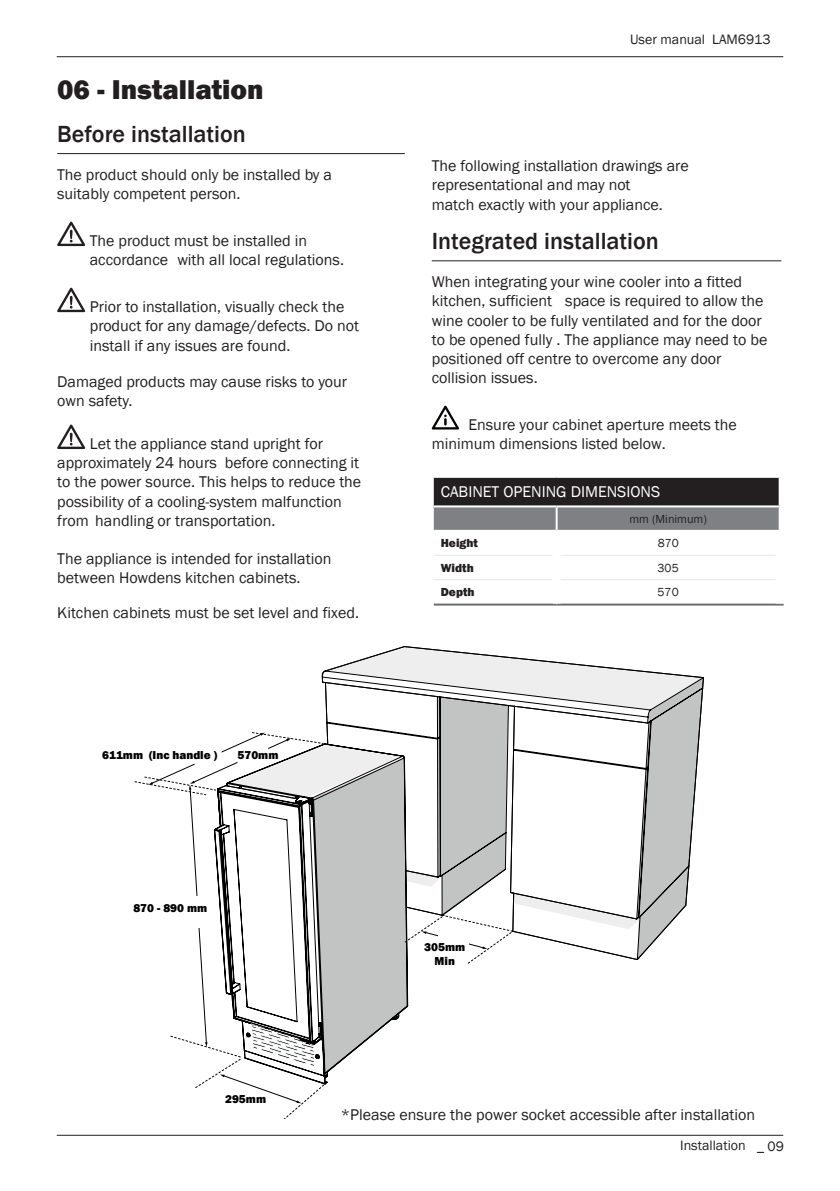
<style>
.page{position:relative;width:840px;height:1191px;background:#fff}
.page>*{position:absolute;margin:0;border:0;box-sizing:border-box;transform-origin:0 0}
.t1{font:800 28px "Franklin Gothic";color:#231f20}
.t2{font:500 24px "Franklin Gothic";color:#231f20}
.t3{font:16px/19.2px "Franklin Gothic";color:#231f20}
.t4{font:16px "Franklin Gothic";color:#fff}
.t5{font:14px "Franklin Gothic";color:#231f20}
.t6{font:12px "Franklin Gothic";color:#231f20}
.t7{font:800 12px "Franklin Gothic";color:#231f20}
.t8{font:800 11.8px/14.2px "Franklin Gothic";color:#000001;text-align:center}
</style>
<div class="page">
<hr style="left:57px;top:1134px;width:725px;height:1px;background:#231f20">
<hr style="left:57px;top:56px;width:725px;height:1px;background:#231f20">
<hr style="left:57px;top:153px;width:347px;height:1px;background:#231f20">
<svg style="left:57px;top:222px;width:28px;height:24px"></svg>
<svg style="left:57px;top:288px;width:28px;height:24px"></svg>
<svg style="left:57px;top:424px;width:28px;height:25px"></svg>
<hr style="left:431px;top:260px;width:349px;height:1px;background:#231f20">
<svg style="left:431px;top:406px;width:28px;height:23px"></svg>
<div style="left:432px;top:477px;width:347px;height:29px;background:#231f20"></div>
<svg style="left:433px;top:507px;width:345px;height:23px;background:#818386"></svg>
<hr style="left:431px;top:476px;width:125px;height:2px;background:#fff">
<hr style="left:556px;top:476px;width:224px;height:2px;background:#fff">
<hr style="left:431px;top:478px;width:2px;height:27px;background:#fff">
<hr style="left:778px;top:478px;width:2px;height:27px;background:#fff">
<hr style="left:555px;top:507px;width:2px;height:23px;background:#fff">
<hr style="left:433px;top:603px;width:123px;height:2px;background:#6c6d70">
<hr style="left:556px;top:603px;width:227px;height:2px;background:#6c6d70">
<hr style="left:433px;top:555px;width:119px;height:1px;background:#e6e7e9">
<hr style="left:560px;top:555px;width:215px;height:1px;background:#e6e7e9">
<hr style="left:433px;top:579px;width:119px;height:1px;background:#e6e7e9">
<hr style="left:560px;top:579px;width:215px;height:1px;background:#e6e7e9">
<hr style="left:431px;top:505px;width:125px;height:2px;background:#fff">
<hr style="left:556px;top:505px;width:224px;height:2px;background:#fff">
<svg style="left:135px;top:647px;width:568px;height:471px"></svg>
<h1 class="t1" style="left:57px;top:71px;width:208px">06 - Installation</h1>
<h2 class="t2" style="left:57px;top:119px;width:190px">Before installation</h2>
<p class="t3" style="left:57px;top:165px;width:276px">The product should only be installed by a suitably competent person.</p>
<p class="t3" style="left:90px;top:231px;width:255px">The product must be installed in accordance with all local regulations.</p>
<p class="t3" style="left:90px;top:297px;width:270px">Prior to installation, visually check the product for any damage/defects. Do not install if any issues are found.</p>
<p class="t3" style="left:57px;top:372px;width:291px">Damaged products may cause risks to your own safety.</p>
<p class="t3" style="left:57px;top:434px;width:305px;text-indent:33px">Let the appliance stand upright for approximately 24 hours before connecting it to the power source. This helps to reduce the possibility of a cooling-system malfunction from handling or transportation.</p>
<p class="t3" style="left:57px;top:549px;width:275px">The appliance is intended for installation between Howdens kitchen cabinets.</p>
<p class="t3" style="left:57px;top:603px;width:303px">Kitchen cabinets must be set level and fixed.</p>
<p class="t8" style="left:102px;top:748px;width:116px">611mm (Inc handle )</p>
<p class="t8" style="left:237px;top:748px;width:42px">570mm</p>
<p class="t8" style="left:133px;top:900px;width:75px">870 - 890 mm</p>
<p class="t8" style="left:225px;top:1092px;width:42px">295mm</p>
<p class="t5" style="left:629px;top:30px;width:142px">User manual LAM6913</p>
<p class="t3" style="left:431px;top:157px;width:258px">The following installation drawings are representational and may not<br>m wy l t caxehc t a . ecna i l pparuoyh t i</p>
<h2 class="t2" style="left:431px;top:226px;width:228px">Integrated installation</h2>
<p class="t3" style="left:431px;top:273px;width:337px">When integrating your wine cooler into a fitted kitchen, sufficient space is required to allow the wine cooler to be fully ventilated and for the door to be opened fully . The appliance may need to be positioned off centre to overcome any door collision issues.</p>
<p class="t3" style="left:431px;top:415px;width:306px;text-indent:37px">Ensure your cabinet aperture meets the minimum dimensions listed below.</p>
<p class="t4" style="left:440px;top:482px;width:221px">CABINET OPENING DIMENSIONS</p>
<p class="t6" style="left:629px;top:511px;width:79px">mm (Minimum)</p>
<p class="t7" style="left:440px;top:535px;width:39px">Height</p>
<p class="t6" style="left:657px;top:536px;width:23px">870</p>
<p class="t7" style="left:440px;top:560px;width:34px">Width</p>
<p class="t6" style="left:657px;top:560px;width:23px">305</p>
<p class="t7" style="left:440px;top:584px;width:35px">Depth</p>
<p class="t6" style="left:657px;top:584px;width:23px">570</p>
<p class="t8" style="left:424px;top:939px;width:42px">305mm<br>Min</p>
<p class="t3" style="left:340px;top:1105px;width:415px">*Please ensure the power socket accessible after installation</p>
<p class="t5" style="left:679px;top:1136px;width:105px">Installation _ 09</p>
</div>
